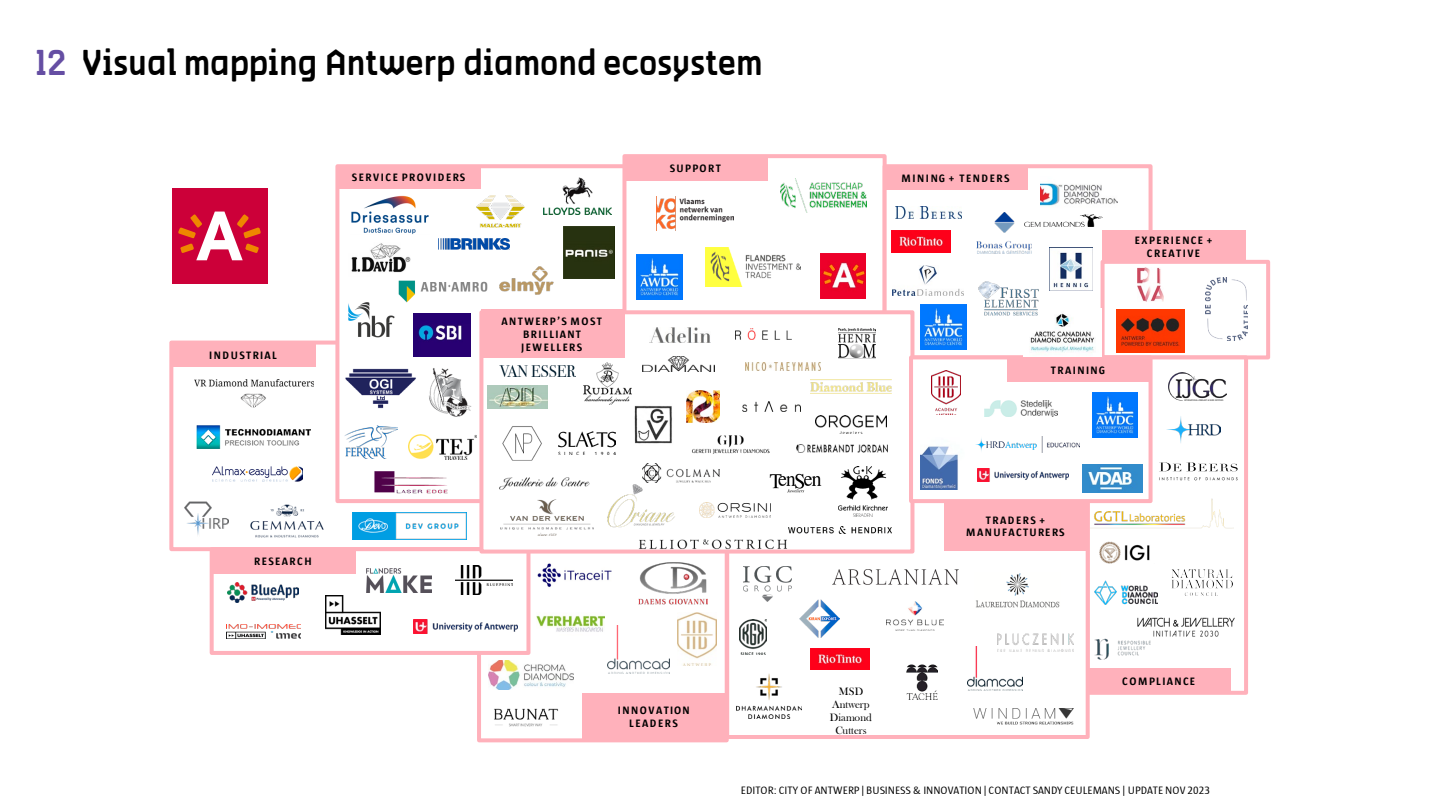
<style>
.page{position:relative;width:1440px;height:811px;background:#fff}
.page>*{position:absolute;margin:0;border:0;box-sizing:border-box;transform-origin:0 0}
.t1{font:32.2px "Antwerpen";color:#000}
.t2{font:700 11px/13px "Sun Antwerpen";letter-spacing:.135em;color:#000;text-align:center}
.t3{font:11px "Sun Antwerpen";color:#000}
.t4{font:11px/13.2px "Bask Old Face";color:#000;text-align:center}
.s1{color:#654ea3}
</style>
<div class="page">
<div style="left:477px;top:547px;width:252px;height:195px;background:#fff;border:4px solid #ffb1bb"></div>
<div style="left:169px;top:340px;width:361px;height:211px;background:#fff;border:4px solid #ffb1bb"></div>
<div style="left:335px;top:164px;width:339px;height:339px;background:#fff;border:4px solid #ffb1bb"></div>
<div style="left:622px;top:154px;width:265px;height:205px;background:#fff;border:4px solid #ffb1bb"></div>
<div style="left:212px;top:549px;width:316px;height:103px;background:#fff"></div>
<div style="left:210px;top:547px;width:320px;height:107px;border:4px solid #ffb1bb"></div>
<div style="left:883px;top:164px;width:270px;height:195px;background:#fff;border:4px solid #ffb1bb"></div>
<div style="left:1101px;top:260px;width:169px;height:99px;background:#fff;border:4px solid #ffb1bb"></div>
<div style="left:1086px;top:355px;width:162px;height:339px;background:#fff;border:4px solid #ffb1bb"></div>
<div style="left:725px;top:495px;width:365px;height:243px;background:#fff;border:4px solid #ffb1bb"></div>
<div style="left:479px;top:310px;width:435px;height:243px;background:#fff;border:4px solid #ffb1bb"></div>
<div style="left:911px;top:357px;width:240px;height:144px;background:#fff"></div>
<div style="left:909px;top:355px;width:244px;height:148px;border:4px solid #ffb1bb"></div>
<div style="left:171px;top:342px;width:145px;height:24px;background:#ffb1bb"></div>
<div style="left:211px;top:549px;width:145px;height:24px;background:#ffb1bb"></div>
<div style="left:337px;top:165px;width:144px;height:23px;background:#ffb1bb"></div>
<div style="left:624px;top:156px;width:144px;height:24px;background:#ffb1bb"></div>
<div style="left:885px;top:166px;width:143px;height:24px;background:#ffb1bb"></div>
<div style="left:1103px;top:230px;width:143px;height:32px;background:#ffb1bb"></div>
<div style="left:1007px;top:357px;width:144px;height:24px;background:#ffb1bb"></div>
<div style="left:945px;top:502px;width:143px;height:48px;background:#ffb1bb"></div>
<div style="left:1088px;top:668px;width:143px;height:24px;background:#ffb1bb"></div>
<div style="left:582px;top:692px;width:145px;height:48px;background:#ffb1bb"></div>
<div style="left:481px;top:309px;width:143px;height:48px;background:#ffb1bb"></div>
<div style="left:172px;top:188px;width:95px;height:95px;background:#cc0039"></div>
<svg style="left:178px;top:211px;width:83px;height:49px"></svg>
<img style="left:194px;top:379px;width:119px;height:28px">
<img style="left:197px;top:425px;width:114px;height:23px">
<img style="left:212px;top:466px;width:91px;height:15px">
<img style="left:326px;top:595px;width:55px;height:39px">
<img style="left:413px;top:619px;width:104px;height:13px">
<img style="left:226px;top:624px;width:75px;height:14px">
<img style="left:409px;top:434px;width:67px;height:25px">
<img style="left:344px;top:425px;width:54px;height:33px">
<img style="left:476px;top:195px;width:49px;height:32px">
<img style="left:438px;top:238px;width:71px;height:11px">
<img style="left:543px;top:177px;width:69px;height:37px">
<img style="left:637px;top:254px;width:46px;height:46px">
<img style="left:780px;top:179px;width:87px;height:34px">
<img style="left:657px;top:197px;width:76px;height:33px">
<img style="left:705px;top:247px;width:96px;height:39px">
<img style="left:820px;top:253px;width:46px;height:46px">
<img style="left:678px;top:633px;width:39px;height:32px">
<img style="left:651px;top:327px;width:59px;height:15px">
<img style="left:487px;top:385px;width:60px;height:23px">
<img style="left:810px;top:379px;width:81px;height:13px">
<img style="left:838px;top:467px;width:50px;height:49px">
<img style="left:499px;top:477px;width:90px;height:12px">
<img style="left:838px;top:328px;width:37px;height:31px">
<img style="left:559px;top:431px;width:56px;height:23px">
<img style="left:745px;top:362px;width:75px;height:9px">
<img style="left:607px;top:496px;width:16px;height:31px">
<img style="left:686px;top:390px;width:34px;height:32px">
<img style="left:797px;top:444px;width:91px;height:8px">
<img style="left:736px;top:328px;width:56px;height:11px">
<img style="left:584px;top:362px;width:48px;height:42px">
<img style="left:500px;top:499px;width:94px;height:36px">
<img style="left:802px;top:526px;width:89px;height:7px">
<img style="left:642px;top:357px;width:72px;height:15px">
<img style="left:815px;top:415px;width:72px;height:18px">
<img style="left:502px;top:426px;width:40px;height:35px">
<img style="left:692px;top:435px;width:77px;height:19px">
<img style="left:743px;top:401px;width:57px;height:10px">
<img style="left:967px;top:646px;width:55px;height:44px">
<img style="left:737px;top:673px;width:65px;height:45px">
<img style="left:998px;top:633px;width:75px;height:18px">
<img style="left:802px;top:599px;width:37px;height:37px">
<img style="left:740px;top:633px;width:26px;height:21px">
<img style="left:810px;top:648px;width:59px;height:21px">
<img style="left:887px;top:601px;width:57px;height:29px">
<img style="left:907px;top:664px;width:31px;height:35px">
<img style="left:932px;top:370px;width:28px;height:44px">
<img style="left:921px;top:446px;width:37px;height:43px">
<img style="left:978px;top:468px;width:91px;height:13px">
<img style="left:976px;top:436px;width:104px;height:16px">
<img style="left:985px;top:400px;width:72px;height:16px">
<img style="left:1100px;top:541px;width:50px;height:22px">
<img style="left:1171px;top:569px;width:62px;height:26px">
<img style="left:1090px;top:634px;width:61px;height:28px">
<img style="left:1094px;top:580px;width:63px;height:24px">
<img style="left:1166px;top:416px;width:55px;height:27px">
<img style="left:1169px;top:372px;width:58px;height:29px">
<img style="left:1206px;top:277px;width:42px;height:63px">
<img style="left:892px;top:230px;width:58px;height:22px">
<img style="left:976px;top:212px;width:56px;height:41px">
<img style="left:1025px;top:213px;width:78px;height:14px">
<img style="left:895px;top:206px;width:67px;height:12px">
<img style="left:1137px;top:267px;width:27px;height:34px">
<img style="left:802px;top:474px;width:20px;height:19px">
<img style="left:351px;top:195px;width:78px;height:39px">
<img style="left:563px;top:226px;width:52px;height:52px">
<img style="left:398px;top:280px;width:89px;height:22px">
<img style="left:413px;top:313px;width:58px;height:44px">
<img style="left:348px;top:302px;width:47px;height:35px">
<img style="left:429px;top:368px;width:43px;height:49px">
<img style="left:374px;top:471px;width:74px;height:23px">
<img style="left:345px;top:368px;width:71px;height:41px">
<img style="left:351px;top:243px;width:60px;height:30px">
<img style="left:921px;top:304px;width:45px;height:45px">
<img style="left:1050px;top:247px;width:43px;height:43px">
<img style="left:1040px;top:183px;width:78px;height:23px">
<img style="left:1024px;top:309px;width:78px;height:47px">
<img style="left:979px;top:281px;width:60px;height:35px">
<img style="left:893px;top:265px;width:70px;height:30px">
<img style="left:1116px;top:310px;width:68px;height:42px">
<img style="left:184px;top:501px;width:44px;height:34px">
<img style="left:251px;top:504px;width:73px;height:34px">
<img style="left:352px;top:512px;width:115px;height:27px">
<img style="left:227px;top:582px;width:71px;height:19px">
<img style="left:366px;top:568px;width:66px;height:24px">
<img style="left:456px;top:565px;width:57px;height:29px">
<img style="left:537px;top:563px;width:75px;height:24px">
<img style="left:494px;top:708px;width:64px;height:19px">
<img style="left:488px;top:660px;width:85px;height:29px">
<img style="left:976px;top:573px;width:84px;height:35px">
<img style="left:833px;top:569px;width:126px;height:15px">
<img style="left:974px;top:708px;width:100px;height:17px">
<img style="left:1083px;top:464px;width:60px;height:28px">
<img style="left:1092px;top:392px;width:46px;height:45px">
<img style="left:1090px;top:496px;width:143px;height:33px">
<img style="left:1159px;top:462px;width:79px;height:19px">
<img style="left:1138px;top:617px;width:97px;height:20px">
<img style="left:500px;top:266px;width:53px;height:28px">
<img style="left:607px;top:625px;width:62px;height:47px">
<img style="left:537px;top:615px;width:68px;height:17px">
<img style="left:500px;top:365px;width:75px;height:11px">
<img style="left:623px;top:463px;width:179px;height:170px">
<img style="left:634px;top:405px;width:38px;height:39px">
<p class="t1" style="left:35px;top:42px;width:729px"><span class="s1">12</span> Visual mapping Antwerp diamond ecosystem</p>
<p class="t2" style="left:209px;top:348px;width:69px">INDUSTRIAL</p>
<p class="t2" style="left:352px;top:170px;width:115px">SERVICE PROVIDERS</p>
<p class="t2" style="left:501px;top:314px;width:102px">ANTWERP’S MOST<br>BRILLIANT<br>JEWELLERS</p>
<p class="t2" style="left:670px;top:162px;width:53px">SUPPORT</p>
<p class="t2" style="left:254px;top:554px;width:59px">RESEARCH</p>
<p class="t2" style="left:618px;top:703px;width:73px">INNOVATION</p>
<p class="t2" style="left:629px;top:716px;width:50px">LEADERS</p>
<p class="t2" style="left:901px;top:171px;width:110px">MINING + TENDERS</p>
<p class="t2" style="left:1135px;top:233px;width:79px">EXPERIENCE +<br>CREATIVE</p>
<p class="t2" style="left:1051px;top:363px;width:56px">TRAINING</p>
<p class="t4" style="left:830px;top:684px;width:44px">MSD<br>Antwerp<br>Diamond<br>Cutters</p>
<p class="t2" style="left:966px;top:513px;width:100px">TRADERS +<br>MANUFACTURERS</p>
<p class="t2" style="left:1122px;top:674px;width:74px">COMPLIANCE</p>
<p class="t3" style="left:741px;top:783px;width:471px">EDITOR: CITY OF ANTWERP | BUSINESS &amp; INNOVATION | CONTACT SANDY CEULEMANS | UPDATE NOV 2023</p>
</div>
